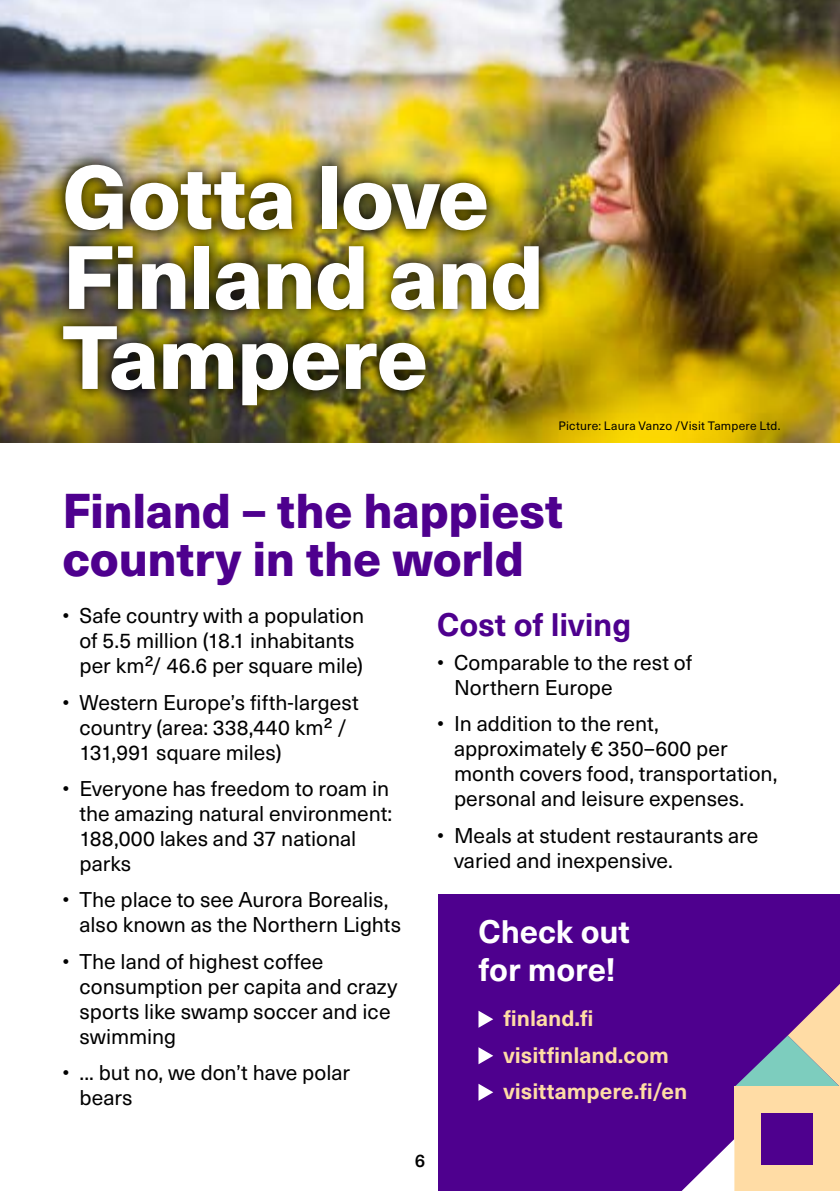
<style>
.page{position:relative;width:840px;height:1191px;background:#fff}
.page>*{position:absolute;margin:0;border:0;box-sizing:border-box;transform-origin:0 0}
.Otsikko_H2_EN{font:800 88px/80px "Neue Haas Unica Pro";letter-spacing:-.01em;color:#fff}
.Otsikko_H3_EN{font:800 48px/48px "Neue Haas Unica Pro";letter-spacing:-.005em;color:#4e008e}
.Otsikko_H4_EN{font:700 32px/38px "Neue Haas Unica Pro";letter-spacing:-.005em;color:#fff}
.Otsikko_H4_EN-2{font:700 32px "Neue Haas Unica Pro";letter-spacing:-.005em;color:#4e008e}
.Leipäteksti_P_EN{font:700 22px "Neue Haas Unica Pro";color:#ffdca5}
.t1{font:21px/25px "Neue Haas Unica Pro";color:#000}
.t2{font:500 18px "Neue Haas Unica Pro";color:#000}
.t3{font:12px "Neue Haas Unica Pro";letter-spacing:.02em;color:#000}
</style>
<div class="page">
<div style="left:438px;top:894px;width:401px;height:297px;background:#4e008e"></div>
<svg style="left:735px;top:985px;width:104px;height:101px"></svg>
<div style="left:734px;top:1086px;width:105px;height:105px;background:#ffdca5"></div>
<div style="left:761px;top:1113px;width:51px;height:51px;background:#4e008e"></div>
<svg style="left:681px;top:1139px;width:53px;height:52px"></svg>
<img style="left:0;top:0;width:839px;height:442px">
<div style="left:49px;top:151px;width:506px;height:268px;background:#000;opacity:.85"></div>
<svg style="left:478px;top:1010px;width:15px;height:17px"></svg>
<svg style="left:478px;top:1047px;width:15px;height:17px"></svg>
<svg style="left:478px;top:1083px;width:15px;height:17px"></svg>
<h2 class="Otsikko_H2_EN" style="left:62px;top:159px;width:483px">Gotta love<br>Finland and<br>Tampere</h2>
<p class="t3" style="left:558px;top:419px;width:223px">Picture: Laura Vanzo /Visit Tampere Ltd.</p>
<h3 class="Otsikko_H3_EN" style="left:62px;top:487px;width:502px">Finland – the happiest country in the world</h3>
<p class="t1" style="left:79px;top:603px;width:286px;text-indent:-17px">• Safe country with a population of 5.5 million (18.1 inhabitants per km²/ 46.6 per square mile)</p>
<p class="t1" style="left:79px;top:690px;width:280px;text-indent:-17px">• Western Europe’s fifth-largest country (area: 338,440 km² /<br>131,991 square miles)</p>
<p class="t1" style="left:79px;top:776px;width:314px;text-indent:-17px">• Everyone has freedom to roam in the amazing natural environment:<br>188,000 lakes and 37 national parks</p>
<p class="t1" style="left:79px;top:887px;width:323px;text-indent:-17px">• The place to see Aurora Borealis, also known as the Northern Lights</p>
<p class="t1" style="left:79px;top:949px;width:319px;text-indent:-17px">• The land of highest coffee consumption per capita and crazy sports like swamp soccer and ice swimming</p>
<p class="t1" style="left:79px;top:1060px;width:272px;text-indent:-17px">• ... but no, we don’t have polar bears</p>
<h4 class="Otsikko_H4_EN-2" style="left:437px;top:605px;width:196px">Cost of living</h4>
<p class="t1" style="left:454px;top:650px;width:239px;text-indent:-17px">• Comparable to the rest of<br>Northern Europe</p>
<p class="t1" style="left:454px;top:711px;width:325px;text-indent:-17px">• In addition to the rent, approximately € 350–600 per month covers food, transportation, personal and leisure expenses.</p>
<p class="t1" style="left:454px;top:823px;width:306px;text-indent:-17px">• Meals at student restaurants are varied and inexpensive.</p>
<h4 class="Otsikko_H4_EN" style="left:478px;top:913px;width:153px">Check out for more!</h4>
<p class="Leipäteksti_P_EN" style="left:503px;top:1005px;width:92px">finland.fi</p>
<p class="Leipäteksti_P_EN" style="left:503px;top:1041px;width:167px">visitfinland.com</p>
<p class="Leipäteksti_P_EN" style="left:503px;top:1078px;width:185px">visittampere.fi/en</p>
<p class="t2" style="left:414px;top:1149px;width:12px">6</p>
</div>
